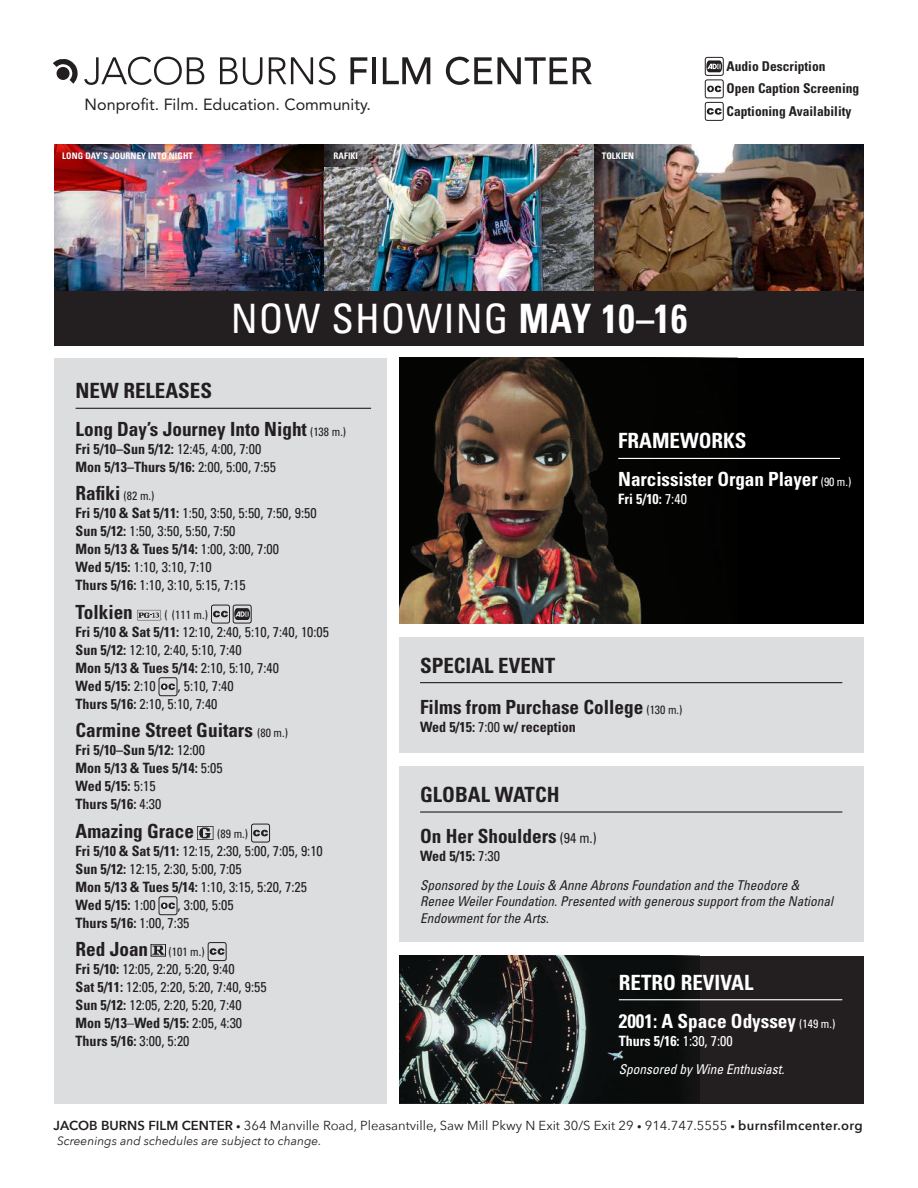
<style>
.page{position:relative;width:918px;height:1188px;background:#fff}
.page>*{position:absolute;margin:0;border:0;box-sizing:border-box;transform-origin:0 0}
.t1{font:condensed 40.5px "Univers LT Std";letter-spacing:.025em;color:#fff}
.t2{font:700 condensed 21px "Univers LT Std";color:#231f20}
.t3{font:700 condensed 21px "Univers LT Std";color:#fff}
.t4{font:700 condensed 19.5px "Univers LT Std";color:#231f20}
.t5{font:700 condensed 19.5px "Univers LT Std";letter-spacing:-.005em;color:#fff}
.t6{font:16.05px "Avenir LT Std";color:#231f20}
.t7{font:condensed 14.25px/18px "Univers LT Std";color:#231f20}
.t8{font:700 condensed 14.25px/18px "Univers";color:#231f20}
.t9{font:700 condensed 14.25px "Univers";color:#fff}
.t10{font:700 condensed 14.25px "Univers LT Std";color:#231f20}
.t11{font:italic condensed 13.5px/16.5px "Univers LT Std";color:#231f20}
.t12{font:700 condensed 13.5px/22.5px "Univers LT Std";color:#231f20}
.t13{font:italic condensed 13.5px "Univers LT Std";color:#fff}
.t14{font:13.05px "Avenir Next";color:#231f20}
.t15{font:italic 12px "Avenir Next";color:#231f20}
.t16{font:condensed 12px "Univers LT Std";color:#231f20}
.t17{font:700 condensed 9px "Univers LT Std";letter-spacing:.01em;color:#fff}
.s1{font-weight:700}
.s2{font-weight:400;font-size:12px}
.s3{font-family:"Univers LT Std";font-weight:400}
.s4{font-family:"Univers";font-weight:700}
.s5{font-family:"Univers"}
.s6{font-weight:400}
.s7{font-weight:400;font-size:14.25px}
.s8{font-weight:600}
.s9{font-family:"Univers LT Std";font-weight:300;font-size:9px}
.s10{font-weight:500}
</style>
<div class="page">
<div style="left:400px;top:358px;width:464px;height:265px;background:#000"></div>
<img style="left:400px;top:358px;width:337px;height:265px">
<img style="left:54px;top:144px;width:810px;height:148px">
<svg style="left:324px;top:144px;width:62px;height:22px"></svg>
<div style="left:54px;top:358px;width:332px;height:745px;background:#dcdddf"></div>
<div style="left:400px;top:637px;width:464px;height:116px;background:#dcdddf"></div>
<div style="left:400px;top:766px;width:464px;height:175px;background:#dcdddf"></div>
<div style="left:400px;top:956px;width:464px;height:147px;background:#231f20"></div>
<img style="left:400px;top:956px;width:299px;height:147px">
<svg style="left:137px;top:610px;width:24px;height:10px"></svg>
<div style="left:211px;top:605px;width:19px;height:18px;border:1px solid #231f20;border-radius:2px"></div>
<svg style="left:213px;top:611px;width:15px;height:6px"></svg>
<div style="left:233px;top:605px;width:18px;height:18px;border:1px solid #231f20;border-radius:2px"></div>
<svg style="left:234px;top:608px;width:16px;height:12px"></svg>
<div style="left:159px;top:677px;width:18px;height:19px;border:1px solid #231f20;border-radius:2px"></div>
<svg style="left:161px;top:683px;width:14px;height:7px"></svg>
<img style="left:197px;top:827px;width:16px;height:12px">
<div style="left:251px;top:824px;width:19px;height:18px;border:1px solid #231f20;border-radius:2px"></div>
<svg style="left:253px;top:830px;width:15px;height:6px"></svg>
<div style="left:159px;top:896px;width:18px;height:19px;border:1px solid #231f20;border-radius:2px"></div>
<svg style="left:161px;top:902px;width:14px;height:7px"></svg>
<div style="left:151px;top:944px;width:15px;height:12px;border:1px solid #231f20"></div>
<svg style="left:152px;top:946px;width:13px;height:9px"></svg>
<div style="left:208px;top:942px;width:18px;height:19px;border:1px solid #231f20;border-radius:2px"></div>
<svg style="left:210px;top:948px;width:15px;height:7px"></svg>
<hr style="left:76px;top:408px;width:295px;height:1px;background:#231f20">
<hr style="left:420px;top:682px;width:422px;height:1px;background:#231f20">
<hr style="left:420px;top:811px;width:422px;height:2px;background:#231f20">
<hr style="left:619px;top:999px;width:223px;height:1px;background:#fff">
<hr style="left:618px;top:458px;width:222px;height:1px;background:#fff">
<svg style="left:53px;top:59px;width:25px;height:25px"></svg>
<svg style="left:84px;top:57px;width:120px;height:28px"></svg>
<svg style="left:220px;top:57px;width:42px;height:28px"></svg>
<svg style="left:269px;top:57px;width:67px;height:28px"></svg>
<svg style="left:350px;top:57px;width:17px;height:27px"></svg>
<hr style="left:372px;top:57px;width:4px;height:27px;background:#231f20">
<svg style="left:383px;top:57px;width:47px;height:27px"></svg>
<svg style="left:446px;top:57px;width:146px;height:28px"></svg>
<div style="left:54px;top:292px;width:810px;height:54px;background:#231f20"></div>
<div style="left:705px;top:57px;width:19px;height:19px;border:1px solid #231f20;border-radius:2px"></div>
<svg style="left:706px;top:60px;width:16px;height:12px"></svg>
<div style="left:705px;top:80px;width:19px;height:18px;border:1px solid #231f20;border-radius:2px"></div>
<svg style="left:707px;top:86px;width:14px;height:6px"></svg>
<div style="left:705px;top:102px;width:19px;height:19px;border:1px solid #231f20;border-radius:2px"></div>
<svg style="left:707px;top:108px;width:15px;height:7px"></svg>
<p class="t6" style="left:85px;top:95px;width:288px">Nonprofit. Film. Education. Community.</p>
<p class="t17" style="left:62px;top:150px;width:132px">LONG DAY’S JOURNEY INTO NIGHT</p>
<p class="t17" style="left:334px;top:150px;width:26px">RAFIKI</p>
<p class="t17" style="left:602px;top:150px;width:34px">TOLKIEN</p>
<p class="t12" style="left:727px;top:54px;width:134px">Audio Description<br>Open Caption Screening<br>Captioning Availability</p>
<h2 class="t2" style="left:76px;top:378px;width:138px">NEW RELEASES</h2>
<h1 class="t1" style="left:231px;top:293px;width:458px">NOW SHOWING <span class="s1">MAY 10–16</span></h1>
<h3 class="t4" style="left:76px;top:417px;width:272px">Long Day’s Journey Into Night <span class="s2">(138 m.)</span></h3>
<p class="t8" style="left:76px;top:440px;width:202px">Fri 5/10–Sun 5/12: <span class="s3">12:45, 4:00, 7:00<br></span>Mon 5/13–Thurs 5/16: <span class="s3">2:00, 5:00, 7:55</span></p>
<h3 class="t4" style="left:76px;top:481px;width:80px">Rafiki <span class="s2">(82 m.)</span></h3>
<p class="t7" style="left:76px;top:504px;width:243px"><span class="s4">Fri 5/10 &amp; Sat 5/11:</span> 1:50, 3:50, 5:50, 7:50, 9:50<br><span class="s4">Sun 5/12:</span> 1:50, 3:50, 5:50, 7:50</p>
<p class="t8" style="left:76px;top:540px;width:205px">Mon 5/13 &amp; Tues 5/14: <span class="s3">1:00, 3:00, 7:00</span></p>
<p class="t7" style="left:76px;top:558px;width:172px"><span class="s4">Wed 5/15:</span> 1:10, 3:10, 7:10<br><span class="s4">Thurs 5/16:</span> 1:10, 3:10, 5:15, 7:15</p>
<h3 class="t4" style="left:76px;top:600px;width:59px">Tolkien</h3>
<p class="t16" style="left:164px;top:607px;width:45px">( (111 m.)</p>
<p class="t7" style="left:76px;top:623px;width:255px"><span class="s4">Fri 5/10 &amp; Sat 5/11:</span> 12:10, 2:40, 5:10, 7:40, 10:05<br><span class="s4">Sun 5/12:</span> 12:10, 2:40, 5:10, 7:40</p>
<p class="t8" style="left:76px;top:659px;width:205px">Mon 5/13 &amp; Tues 5/14: <span class="s3">2:10, 5:10, 7:40<br></span>Wed 5/15: <span class="s3">2:10</span></p>
<p class="t7" style="left:76px;top:677px;width:160px;text-indent:102px">, 5:10, 7:40<br><span class="s4">Thurs 5/16:</span> 2:10, 5:10, 7:40</p>
<h3 class="t4" style="left:76px;top:718px;width:214px">Carmine Street Guitars <span class="s2">(80 m.)</span></h3>
<p class="t8" style="left:76px;top:741px;width:149px">Fri 5/10–Sun 5/12: <span class="s3">12:00<br></span>Mon 5/13 &amp; Tues 5/14: <span class="s3">5:05<br></span>Wed 5/15: <span class="s3">5:15<br></span>Thurs 5/16: <span class="s3">4:30</span></p>
<h3 class="t4" style="left:76px;top:819px;width:174px">Amazing Grace <span class="s2">(89 m.)</span></h3>
<p class="t7" style="left:76px;top:842px;width:249px"><span class="s4">Fri 5/10 &amp; Sat 5/11:</span> 12:15, 2:30, 5:00, 7:05, 9:10<br><span class="s4">Sun 5/12:</span> 12:15, 2:30, 5:00, 7:05<br><span class="s4">Mon 5/13 &amp; Tues 5/14:</span> 1:10, 3:15, 5:20, 7:25</p>
<p class="t8" style="left:76px;top:896px;width:82px">Wed 5/15: <span class="s3">1:00</span></p>
<p class="t7" style="left:178px;top:896px;width:58px">, 3:00, 5:05</p>
<p class="t8" style="left:76px;top:914px;width:115px">Thurs 5/16: <span class="s3">1:00, 7:35</span></p>
<h3 class="t4" style="left:76px;top:937px;width:74px">Red Joan</h3>
<p class="t16" style="left:169px;top:944px;width:38px">(101 m.)</p>
<p class="t7" style="left:76px;top:960px;width:193px"><span class="s4">Fri 5/10:</span> 12:05, 2:20, 5:20, 9:40<br><span class="s4">Sat 5/11:</span> 12:05, 2:20, 5:20, 7:40, 9:55<br><span class="s4">Sun 5/12:</span> 12:05, 2:20, 5:20, 7:40</p>
<p class="t8" style="left:76px;top:1014px;width:168px">Mon 5/13<span class="s3">–</span>Wed 5/15: <span class="s3">2:05, 4:30<br></span>Thurs 5/16: <span class="s3">3:00, 5:20</span></p>
<h2 class="t3" style="left:618px;top:428px;width:130px">FRAMEWORKS</h2>
<h2 class="t2" style="left:420px;top:652px;width:137px">SPECIAL EVENT</h2>
<h3 class="t5" style="left:618px;top:467px;width:235px">Narcissister Organ Player <span class="s2">(90 m.)</span></h3>
<p class="t9" style="left:618px;top:490px;width:70px">Fri 5/10: <span class="s3">7:40</span></p>
<h3 class="t4" style="left:420px;top:695px;width:264px">Films from Purchase College <span class="s2">(130 m.)</span></h3>
<p class="t10" style="left:420px;top:718px;width:157px"><span class="s5">Wed 5/15:</span> <span class="s6">7:00</span> w/ reception</p>
<h2 class="t2" style="left:420px;top:782px;width:141px">GLOBAL WATCH</h2>
<h3 class="t4" style="left:420px;top:824px;width:178px">On Her Shoulders <span class="s7">(94 m.)</span></h3>
<p class="t8" style="left:420px;top:847px;width:82px">Wed 5/15: <span class="s3">7:30</span></p>
<p class="t11" style="left:420px;top:877px;width:414px">Sponsored by the Louis &amp; Anne Abrons Foundation and the Theodore &amp;<br>Renee Weiler Foundation. Presented with generous support from the National<br>Endowment for the Arts.</p>
<h2 class="t3" style="left:619px;top:969px;width:136px">RETRO REVIVAL</h2>
<h3 class="t5" style="left:619px;top:1009px;width:218px">2001: A Space Odyssey <span class="s2">(149 m.)</span></h3>
<p class="t9" style="left:619px;top:1032px;width:115px">Thurs 5/16: <span class="s3">1:30, 7:00</span></p>
<p class="t13" style="left:619px;top:1061px;width:167px">Sponsored by Wine Enthusiast.</p>
<p class="t14" style="left:54px;top:1114px;width:811px"><span class="s8">JACOB BURNS FILM CENTER</span> <span class="s9">•</span> 364 Manville Road, Pleasantville<span class="s10">,</span> Saw Mill Pkwy N Exit 30/S Exit 29 <span class="s9">•</span> 914.747.5555 <span class="s9">•</span> <span class="s8">burnsfilmcenter.org</span></p>
<p class="t15" style="left:57px;top:1131px;width:266px">Screenings and schedules are subject to change.</p>
</div>
